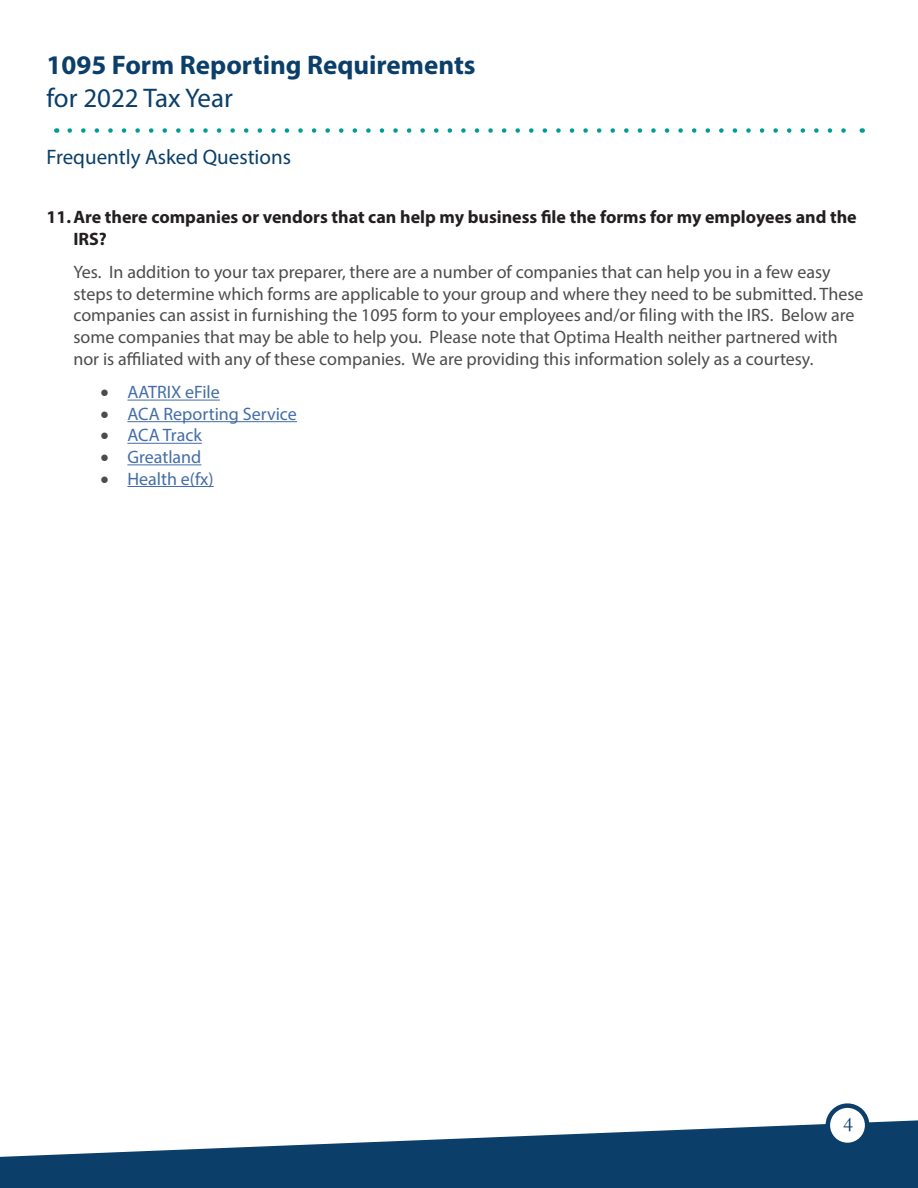
<style>
.page{position:relative;width:918px;height:1188px;background:#fff}
.page>*{position:absolute;margin:0;border:0;box-sizing:border-box;transform-origin:0 0}
.t1{font:700 27px "Myriad Pro";color:#0b3f69}
.t2{font:27px "Myriad Pro";color:#0b3f69}
.t3{font:21px "Myriad Pro";color:#0b3f69}
.t4{font:21px "Garamond";color:#0b3f69}
.t5{font:18px/21.6px "Myriad Pro";color:#4b4c4d}
.t6{font:700 18px/21.6px "Myriad Pro";color:#231f20}
.t7{font:18px "Myriad Pro";color:#436da8}
.s1{color:#4b4c4d}
</style>
<div class="page">
<svg style="left:70px;top:128px;width:776px;height:5px"></svg>
<svg style="left:0;top:1120px;width:918px;height:68px;fill:#0b3f69"></svg>
<div style="left:828px;top:1106px;width:39px;height:39px;background:#fff;border-radius:50%"></div>
<div style="left:826px;top:1103px;width:43px;height:44px;border:4px solid #0b3f69;border-radius:50%"></div>
<hr style="left:127px;top:400px;width:93px;height:1px;background:#436da8">
<hr style="left:127px;top:421px;width:170px;height:1px;background:#436da8">
<hr style="left:127px;top:443px;width:75px;height:1px;background:#436da8">
<hr style="left:127px;top:464px;width:74px;height:1px;background:#436da8">
<hr style="left:127px;top:486px;width:87px;height:1px;background:#436da8">
<p class="t1" style="left:46px;top:48px;width:431px">1095 Form Reporting Requirements</p>
<p class="t2" style="left:46px;top:81px;width:188px">for 2022 Tax Year</p>
<p class="t3" style="left:46px;top:144px;width:246px">Frequently Asked Questions</p>
<p class="t6" style="left:73px;top:206px;width:785px;text-indent:-27px">11.Are there companies or vendors that can help my business file the forms for my employees and the<br>IRS?</p>
<p class="t5" style="left:73px;top:261px;width:792px">Yes. In addition to your tax preparer, there are a number of companies that can help you in a few easy steps to determine which forms are applicable to your group and where they need to be submitted. These companies can assist in furnishing the 1095 form to your employees and/or filing with the IRS. Below are some companies that may be able to help you. Please note that Optima Health neither partnered with nor is affiliated with any of these companies. We are providing this information solely as a courtesy.</p>
<p class="t7" style="left:100px;top:381px;width:121px"><span class="s1">•</span> AATRIX eFile</p>
<p class="t7" style="left:100px;top:403px;width:198px"><span class="s1">•</span> ACA Reporting Service</p>
<p class="t7" style="left:100px;top:424px;width:103px"><span class="s1">•</span> ACA Track</p>
<p class="t7" style="left:100px;top:446px;width:102px"><span class="s1">•</span> Greatland</p>
<p class="t7" style="left:100px;top:468px;width:115px"><span class="s1">•</span> Health e(fx)</p>
<p class="t4" style="left:843px;top:1110px;width:11px">4</p>
</div>
